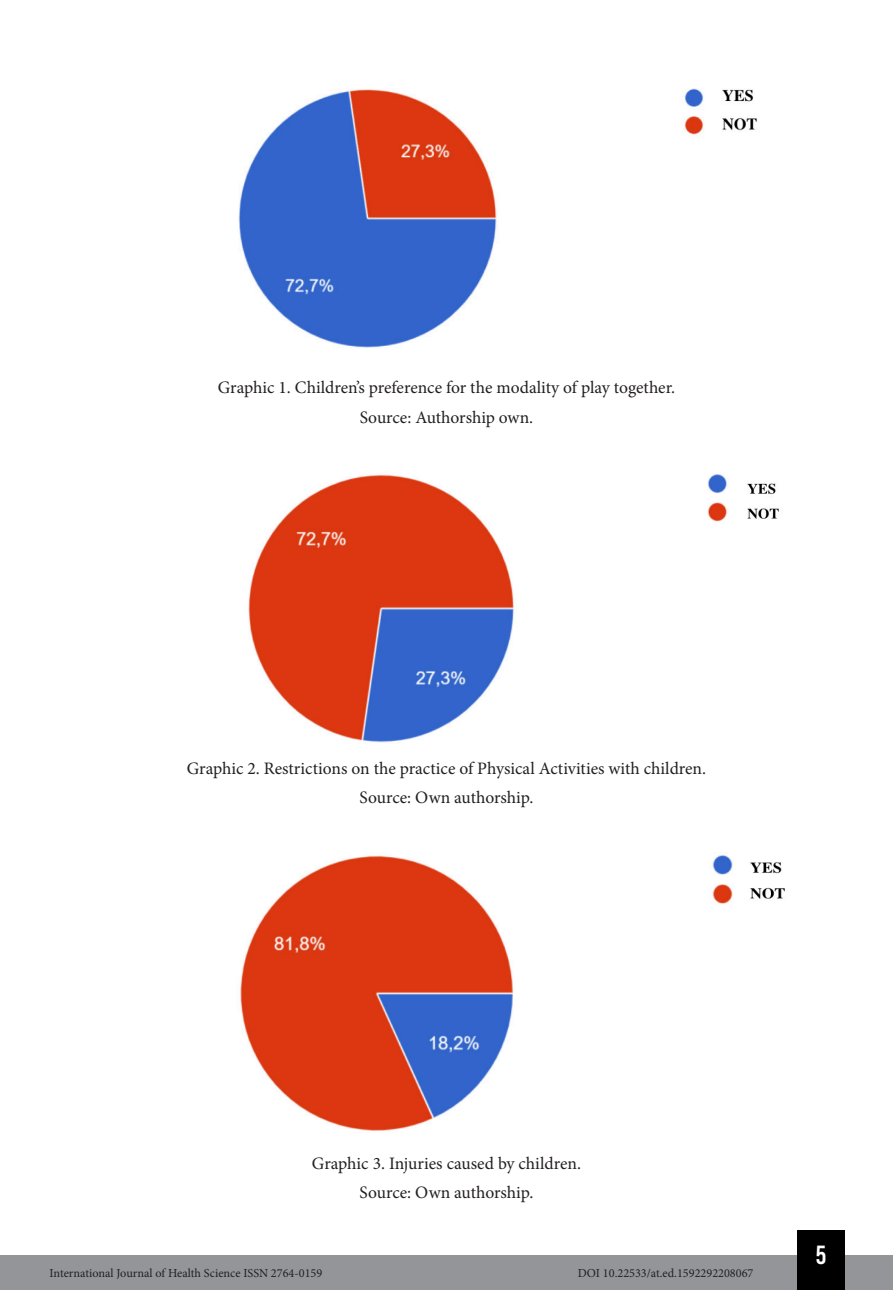
<style>
.page{position:relative;width:893px;height:1290px;background:#fff}
.page>*{position:absolute;margin:0;border:0;box-sizing:border-box;transform-origin:0 0}
.t1{font:26.25px "Bebas Kai";color:#fff}
.Info_Imagem{font:17.5px "Minion Pro";color:#231f20}
.t2{font:12.25px "Minion Pro";color:#231f20}
</style>
<div class="page">
<div style="left:0;top:1255px;width:893px;height:35px;background:#939598"></div>
<div style="left:797px;top:1230px;width:48px;height:60px;background:#000"></div>
<img style="left:238px;top:88px;width:519px;height:260px">
<img style="left:248px;top:474px;width:531px;height:269px">
<img style="left:240px;top:855px;width:545px;height:276px">
<p class="Info_Imagem" style="left:218px;top:376px;width:459px">Graphic 1. Children’s preference for the modality of play together.</p>
<p class="Info_Imagem" style="left:360px;top:405px;width:175px">Source: Authorship own.</p>
<p class="Info_Imagem" style="left:187px;top:756px;width:521px">Graphic 2. Restrictions on the practice of Physical Activities with children.</p>
<p class="Info_Imagem" style="left:360px;top:786px;width:175px">Source: Own authorship.</p>
<p class="Info_Imagem" style="left:312px;top:1151px;width:270px">Graphic 3. Injuries caused by children.</p>
<p class="Info_Imagem" style="left:360px;top:1181px;width:175px">Source: Own authorship.</p>
<p class="t2" style="left:50px;top:1265px;width:274px">International Journal of Health Science ISSN 2764-0159</p>
<p class="t2" style="left:578px;top:1265px;width:177px">DOI 10.22533/at.ed.1592292208067</p>
<h1 class="t1" style="left:816px;top:1241px;width:12px">5</h1>
</div>
